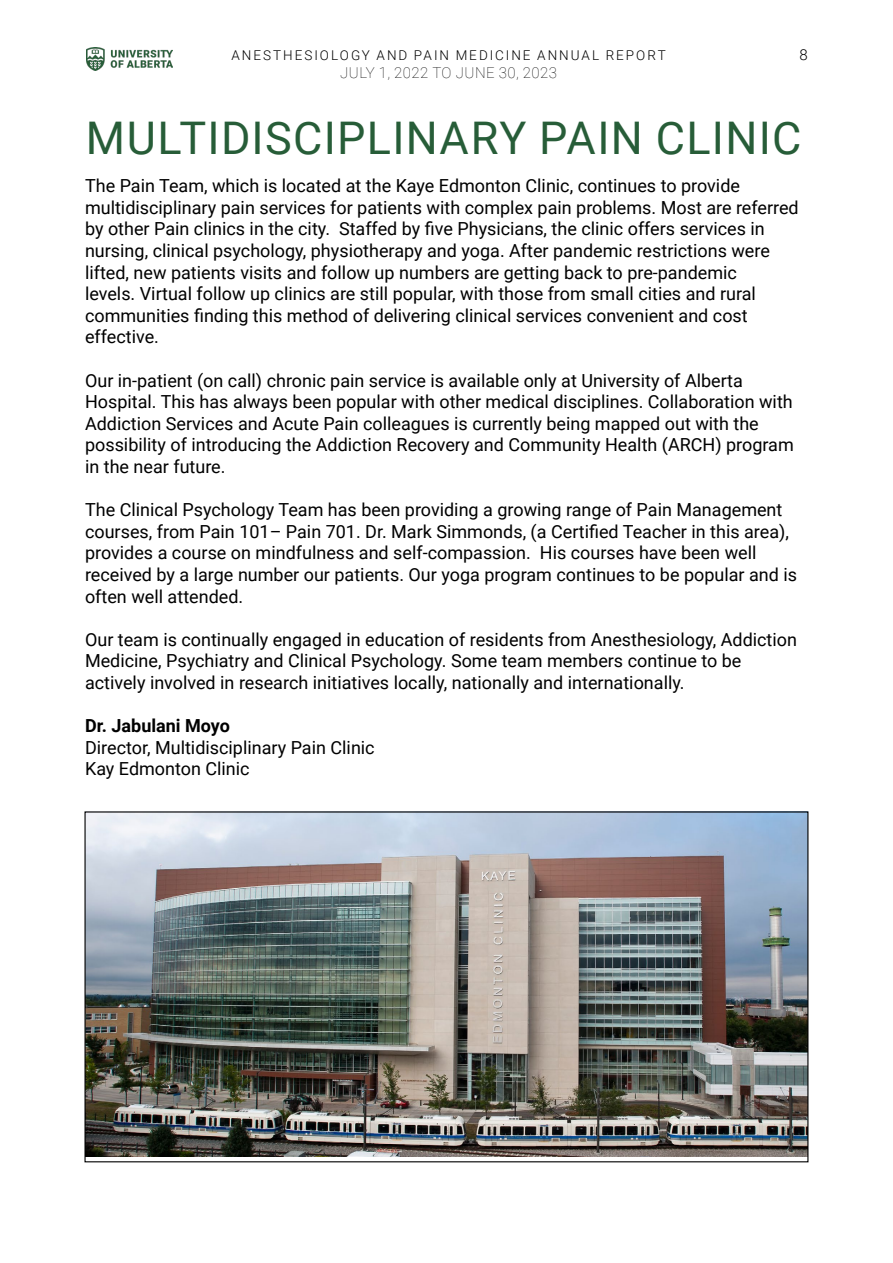
<style>
.page{position:relative;width:893px;height:1263px;background:#fff}
.page>*{position:absolute;margin:0;border:0;box-sizing:border-box;transform-origin:0 0}
.t1{font:45px "Roboto";letter-spacing:.025em;color:#275d38}
.t2{font:18px/21.6px "Roboto";color:#000}
.t3{font:700 18px "Roboto";color:#000}
.t4{font:100 15px "Roboto";letter-spacing:.035em;color:#000}
.t5{font:300 15px "Roboto";color:#000}
.t6{font:300 13.5px "Roboto";letter-spacing:.145em;color:#000}
</style>
<div class="page">
<img style="left:86px;top:813px;width:720px;height:343px">
<img style="left:86px;top:47px;width:86px;height:24px">
<p class="t6" style="left:231px;top:46px;width:436px">ANESTHESIOLOGY AND PAIN MEDICINE ANNUAL REPORT</p>
<p class="t4" style="left:340px;top:62px;width:219px">JULY 1, 2022 TO JUNE 30, 2023</p>
<p class="t5" style="left:800px;top:44px;width:10px">8</p>
<h1 class="t1" style="left:86px;top:107px;width:717px">MULTIDISCIPLINARY PAIN CLINIC</h1>
<p class="t2" style="left:85px;top:174px;width:715px">The Pain Team, which is located at the Kaye Edmonton Clinic, continues to provide multidisciplinary pain services for patients with complex pain problems. Most are referred by other Pain clinics in the city. Staffed by five Physicians, the clinic offers services in nursing, clinical psychology, physiotherapy and yoga. After pandemic restrictions were lifted, new patients visits and follow up numbers are getting back to pre-pandemic<br>levels. Virtual follow up clinics are still popular, with those from small cities and rural communities finding this method of delivering clinical services convenient and cost effective.</p>
<p class="t2" style="left:85px;top:369px;width:710px">Our in-patient (on call) chronic pain service is available only at University of Alberta Hospital. This has always been popular with other medical disciplines. Collaboration with Addiction Services and Acute Pain colleagues is currently being mapped out with the possibility of introducing the Addiction Recovery and Community Health (ARCH) program in the near future.</p>
<p class="t2" style="left:85px;top:498px;width:714px">The Clinical Psychology Team has been providing a growing range of Pain Management courses, from Pain 101– Pain 701. Dr. Mark Simmonds, (a Certified Teacher in this area), provides a course on mindfulness and self-compassion. His courses have been well received by a large number our patients. Our yoga program continues to be popular and is often well attended.</p>
<p class="t2" style="left:85px;top:628px;width:713px">Our team is continually engaged in education of residents from Anesthesiology, Addiction<br>Medicine, Psychiatry and Clinical Psychology. Some team members continue to be actively involved in research initiatives locally, nationally and internationally.</p>
<p class="t3" style="left:85px;top:713px;width:147px">Dr. Jabulani Moyo</p>
<p class="t2" style="left:85px;top:736px;width:291px">Director, Multidisciplinary Pain Clinic<br>Kay Edmonton Clinic</p>
</div>
